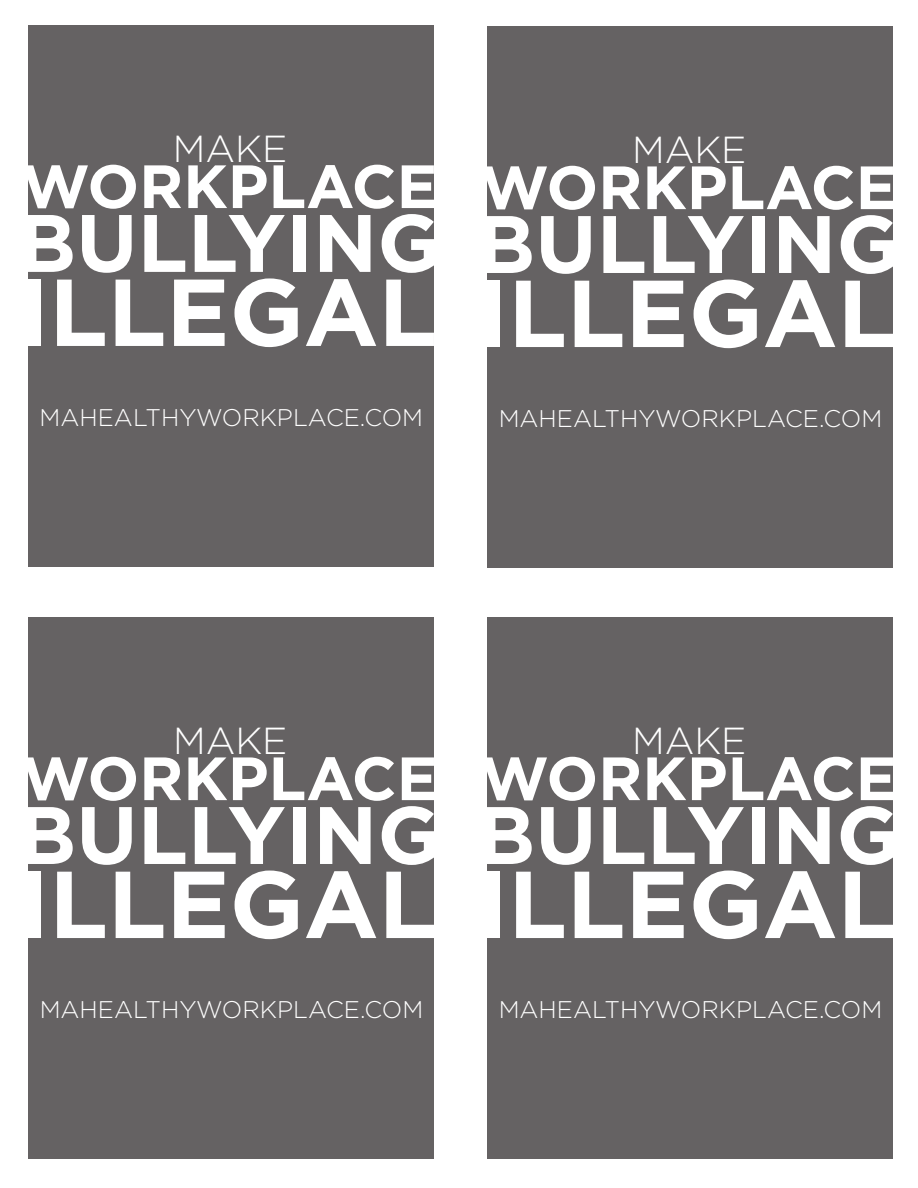
<style>
.page{position:relative;width:918px;height:1188px;background:#fff}
.page>*{position:absolute;margin:0;border:0;box-sizing:border-box;transform-origin:0 0}
.t1{font:700 94.8px "Gotham";color:#fff}
.t2{font:700 81.3px "Gotham";color:#fff}
.t3{font:700 60.9px "Gotham";color:#fff}
.t4{font:300 37.65px "Gotham";color:#fff}
.t5{font:300 24.15px "Gotham";color:#fff}
</style>
<div class="page">
<div style="left:28px;top:25px;width:405px;height:541px;background:#656263"></div>
<div style="left:487px;top:26px;width:406px;height:541px;background:#656263"></div>
<div style="left:28px;top:617px;width:406px;height:541px;background:#656263"></div>
<div style="left:487px;top:617px;width:406px;height:541px;background:#656263"></div>
<p class="t4" style="left:173px;top:124px;width:116px">MAKE</p>
<p class="t4" style="left:632px;top:126px;width:116px">MAKE</p>
<p class="t3" style="left:21px;top:146px;width:418px">WORKPLACE</p>
<p class="t2" style="left:17px;top:190px;width:884px">BULLYING BULLYING</p>
<p class="t1" style="left:17px;top:250px;width:880px">ILLEGAL ILLEGAL</p>
<p class="t3" style="left:480px;top:147px;width:418px">WORKPLACE</p>
<p class="t5" style="left:40px;top:402px;width:385px">MAHEALTHYWORKPLACE.COM</p>
<p class="t5" style="left:499px;top:403px;width:385px">MAHEALTHYWORKPLACE.COM</p>
<p class="t4" style="left:173px;top:717px;width:116px">MAKE</p>
<p class="t4" style="left:632px;top:717px;width:116px">MAKE</p>
<p class="t3" style="left:21px;top:738px;width:418px">WORKPLACE</p>
<p class="t2" style="left:17px;top:781px;width:884px">BULLYING BULLYING</p>
<p class="t1" style="left:17px;top:842px;width:880px">ILLEGAL ILLEGAL</p>
<p class="t3" style="left:480px;top:738px;width:418px">WORKPLACE</p>
<p class="t5" style="left:40px;top:994px;width:385px">MAHEALTHYWORKPLACE.COM</p>
<p class="t5" style="left:499px;top:994px;width:385px">MAHEALTHYWORKPLACE.COM</p>
</div>
